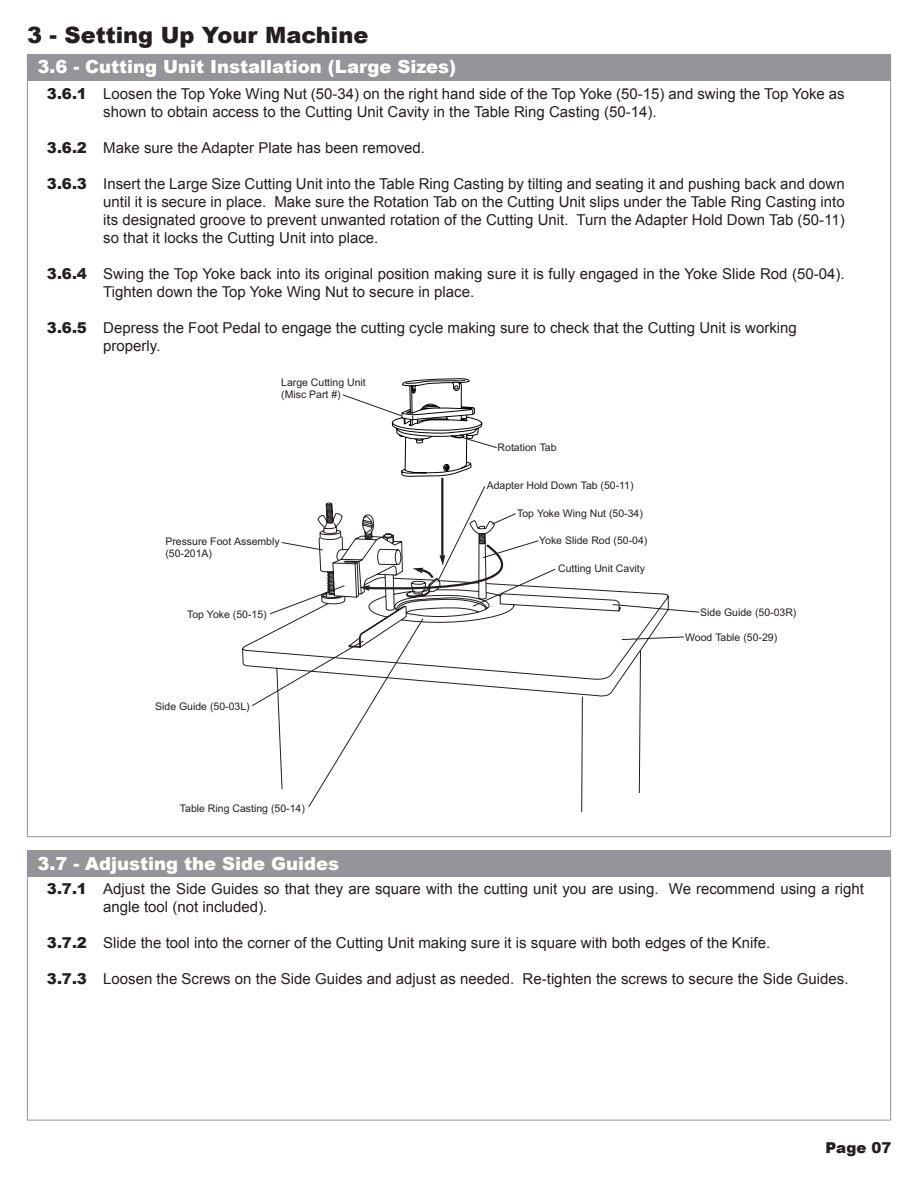
<style>
.page{position:relative;width:918px;height:1188px;background:#fff}
.page>*{position:absolute;margin:0;border:0;box-sizing:border-box;transform-origin:0 0}
.t1{font:900 22.5px "Arial";color:#231f20}
.t2{font:900 18px "Arial";color:#fff}
.t3{font:15px/18px "Arial";color:#231f20}
.t4{font:900 15px "Arial";color:#231f20}
.t5{font:10.5px/12px "Arial";color:#231f20}
</style>
<div class="page">
<div style="left:27px;top:54px;width:864px;height:27px;background:#939598"></div>
<svg style="left:402px;top:378px;width:68px;height:17px"></svg>
<svg style="left:252px;top:395px;width:447px;height:412px"></svg>
<div style="left:27px;top:850px;width:864px;height:28px;background:#939598"></div>
<h1 class="t1" style="left:27px;top:19px;width:343px">3 - Setting Up Your Machine</h1>
<p class="t2" style="left:37px;top:54px;width:420px">3.6 - Cutting Unit Installation (Large Sizes)</p>
<p class="t4" style="left:47px;top:83px;width:42px">3.6.1</p>
<p class="t3" style="left:103px;top:85px;width:743px">Loosen the Top Yoke Wing Nut (50-34) on the right hand side of the Top Yoke (50-15) and swing the Top Yoke as shown to obtain access to the Cutting Unit Cavity in the Table Ring Casting (50-14).</p>
<p class="t3" style="left:103px;top:139px;width:323px">Make sure the Adapter Plate has been removed.</p>
<p class="t3" style="left:103px;top:175px;width:743px;text-align:justify">Insert the Large Size Cutting Unit into the Table Ring Casting by tilting and seating it and pushing back and down until it is secure in place. Make sure the Rotation Tab on the Cutting Unit slips under the Table Ring Casting into its designated groove to prevent unwanted rotation of the Cutting Unit. Turn the Adapter Hold Down Tab (50-11) so that it locks the Cutting Unit into place.</p>
<p class="t3" style="left:103px;top:265px;width:743px">Swing the Top Yoke back into its original position making sure it is fully engaged in the Yoke Slide Rod (50-04).<br>Tighten down the Top Yoke Wing Nut to secure in place.</p>
<p class="t3" style="left:103px;top:319px;width:695px">Depress the Foot Pedal to engage the cutting cycle making sure to check that the Cutting Unit is working properly.</p>
<p class="t4" style="left:47px;top:137px;width:42px">3.6.2</p>
<p class="t4" style="left:47px;top:173px;width:42px">3.6.3</p>
<p class="t4" style="left:47px;top:263px;width:42px">3.6.4</p>
<p class="t4" style="left:47px;top:317px;width:42px">3.6.5</p>
<p class="t5" style="left:281px;top:376px;width:86px">Large Cutting Unit (Misc Part #)</p>
<p class="t5" style="left:165px;top:536px;width:116px">Pressure Foot Assembly (50-201A)</p>
<p class="t5" style="left:187px;top:609px;width:81px">Top Yoke (50-15)</p>
<p class="t5" style="left:155px;top:700px;width:96px">Side Guide (50-03L)</p>
<p class="t5" style="left:180px;top:802px;width:126px">Table Ring Casting (50-14)</p>
<p class="t5" style="left:498px;top:441px;width:60px">Rotation Tab</p>
<p class="t5" style="left:487px;top:480px;width:148px">Adapter Hold Down Tab (50-11)</p>
<p class="t5" style="left:517px;top:507px;width:127px">Top Yoke Wing Nut (50-34)</p>
<p class="t5" style="left:539px;top:534px;width:110px">Yoke Slide Rod (50-04)</p>
<p class="t5" style="left:558px;top:562px;width:88px">Cutting Unit Cavity</p>
<p class="t5" style="left:700px;top:606px;width:98px">Side Guide (50-03R)</p>
<p class="t5" style="left:685px;top:631px;width:94px">Wood Table (50-29)</p>
<p class="t2" style="left:37px;top:850px;width:303px">3.7 - Adjusting the Side Guides</p>
<p class="t4" style="left:47px;top:878px;width:42px">3.7.1</p>
<p class="t3" style="left:103px;top:880px;width:762px">Adjust the Side Guides so that they are square with the cutting unit you are using. We recommend using a right angle tool (not included).</p>
<p class="t3" style="left:103px;top:934px;width:669px">Slide the tool into the corner of the Cutting Unit making sure it is square with both edges of the Knife.</p>
<p class="t3" style="left:103px;top:970px;width:747px">Loosen the Screws on the Side Guides and adjust as needed. Re-tighten the screws to secure the Side Guides.</p>
<p class="t4" style="left:47px;top:932px;width:42px">3.7.2</p>
<p class="t4" style="left:47px;top:968px;width:42px">3.7.3</p>
<p class="t4" style="left:826px;top:1137px;width:67px">Page 07</p>
</div>
